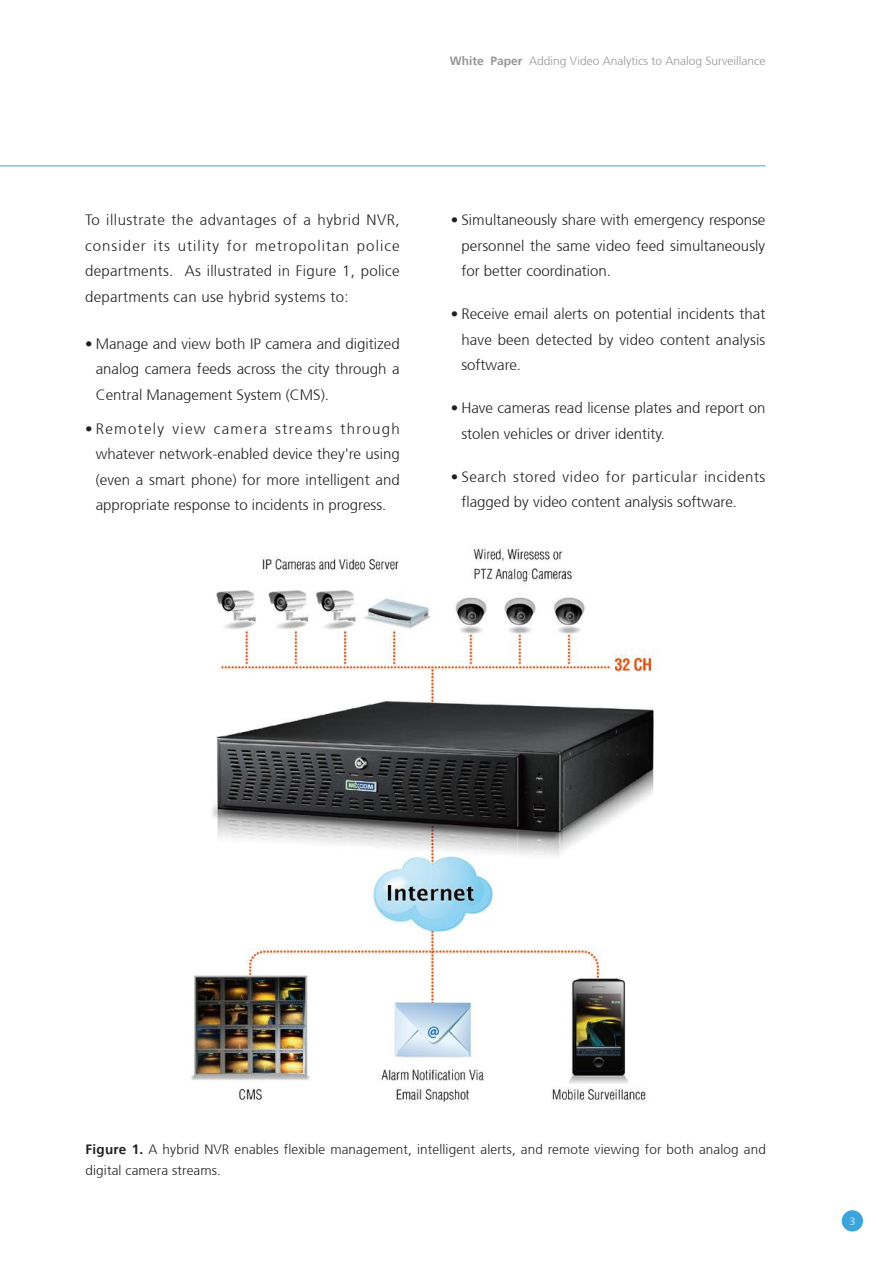
<style>
.page{position:relative;width:893px;height:1263px;background:#fff}
.page>*{position:absolute;margin:0;border:0;box-sizing:border-box;transform-origin:0 0}
.t1{font:300 15px/25.5px "Frutiger 45";color:#231f20;text-align:justify}
.t2{font:300 15px/25.5px "Frutiger 45";letter-spacing:.02em;color:#231f20}
.t3{font:300 13.5px/21px "Frutiger 45";letter-spacing:.01em;color:#231f20}
.t4{font:300 12px "Frutiger 45";color:#939598}
.t5{font:300 10.5px "Frutiger 45";color:#fff}
.s1{font-family:"Frutiger 65";font-weight:700}
</style>
<div class="page">
<hr style="left:0;top:166px;width:765px;height:1px;background:#3ba4dc">
<div style="left:842px;top:1210px;width:21px;height:21px;background:#3ba4dc;border-radius:50%"></div>
<img style="left:191px;top:548px;width:468px;height:555px">
<p class="t4" style="left:450px;top:55px;width:317px"><span class="s1">White Paper</span> Adding Video Analytics to Analog Surveillance</p>
<p class="t1" style="left:85px;top:208px;width:316px">To illustrate the advantages of a hybrid NVR, consider its utility for metropolitan police departments. As illustrated in Figure 1, police departments can use hybrid systems to:</p>
<p class="t1" style="left:96px;top:331px;width:306px;text-indent:-11px">• Manage and view both IP camera and digitized analog camera feeds across the city through a Central Management System (CMS).</p>
<p class="t1" style="left:96px;top:416px;width:306px;text-indent:-11px">• Remotely view camera streams through whatever network-enabled device they're using (even a smart phone) for more intelligent and appropriate response to incidents in progress.</p>
<p class="t1" style="left:461px;top:208px;width:306px;text-indent:-11px">• Simultaneously share with emergency response personnel the same video feed simultaneously for better coordination.</p>
<p class="t1" style="left:461px;top:302px;width:306px;text-indent:-11px">• Receive email alerts on potential incidents that have been detected by video content analysis software.</p>
<p class="t1" style="left:461px;top:395px;width:305px;text-indent:-11px">• Have cameras read license plates and report on stolen vehicles or driver identity.</p>
<p class="t2" style="left:461px;top:464px;width:306px;text-indent:-11px">• Search stored video for particular incidents flagged by video content analysis software.</p>
<p class="t3" style="left:85px;top:1139px;width:682px"><span class="s1">Figure 1.</span> A hybrid NVR enables flexible management, intelligent alerts, and remote viewing for both analog and digital camera streams.</p>
<p class="t5" style="left:849px;top:1215px;width:7px">3</p>
</div>
